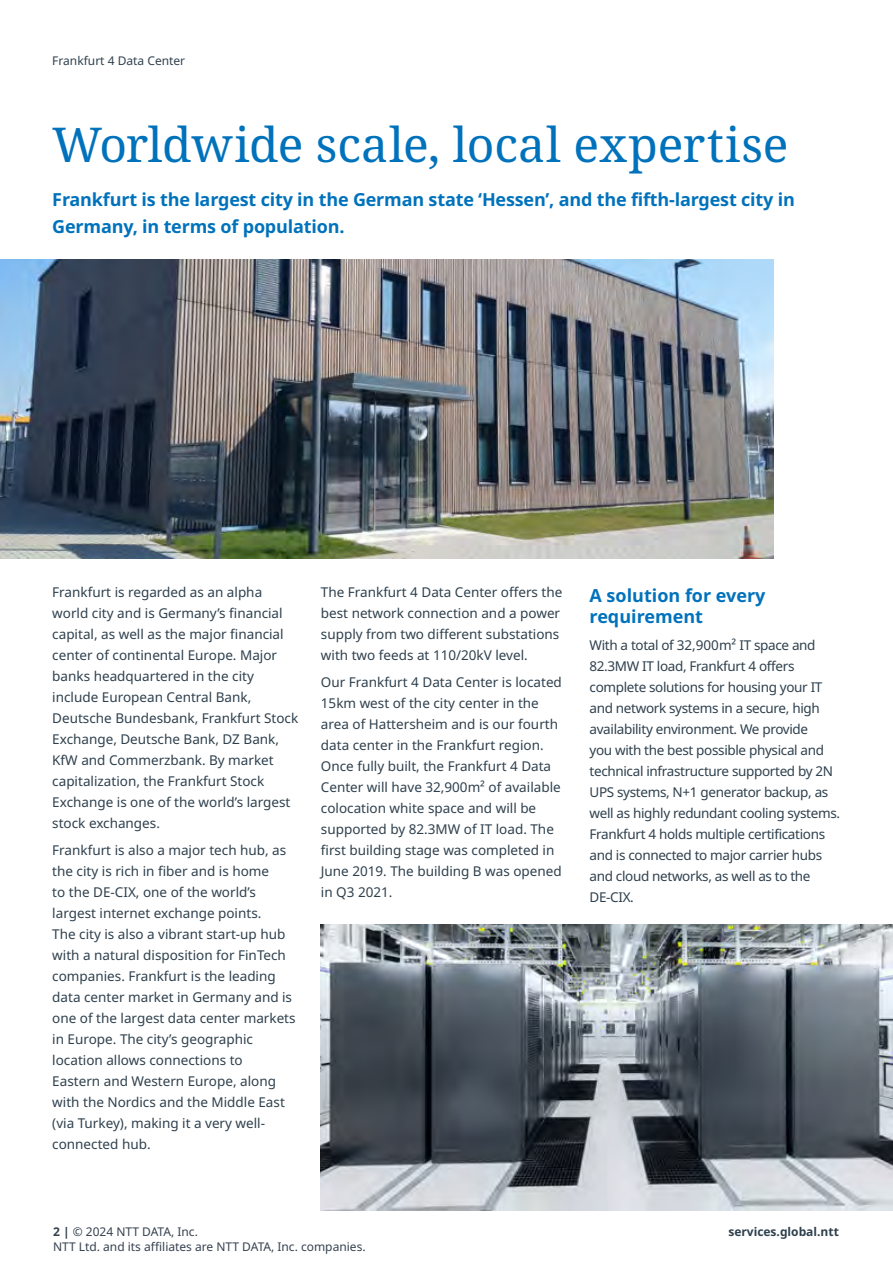
<style>
.page{position:relative;width:893px;height:1263px;background:#fff}
.page>*{position:absolute;margin:0;border:0;box-sizing:border-box;transform-origin:0 0}
.t1{font:48px "Noto Serif";letter-spacing:-.005em;color:#0072bc}
.t2{font:700 18px/21px "Noto Sans";letter-spacing:-.01em;color:#0072bc}
.t3{font:13.5px/21px "Noto Sans";color:#2e404d}
.t4{font:13.5px/21px "Noto Sans";letter-spacing:-.025em;color:#2e404d}
.t5{font:12px/15px "Noto Sans";color:#35414f}
.t6{font:12px "Noto Sans";color:#2f404d}
.t7{font:700 12px "Noto Sans";color:#2e404d}
.s1{font-weight:700}
</style>
<div class="page">
<img style="left:0;top:259px;width:773px;height:300px">
<img style="left:321px;top:925px;width:572px;height:286px">
<p class="t6" style="left:52px;top:52px;width:134px">Frankfurt 4 Data Center</p>
<h1 class="t1" style="left:52px;top:112px;width:738px">Worldwide scale, local expertise</h1>
<h2 class="t2" style="left:52px;top:186px;width:744px;line-height:27px">Frankfurt is the largest city in the German state ‘Hessen’, and the fifth-largest city in<br>Germany, in terms of population.</h2>
<p class="t3" style="left:52px;top:582px;width:248px">Frankfurt is regarded as an alpha world city and is Germany’s financial capital, as well as the major financial center of continental Europe. Major banks headquartered in the city include European Central Bank, Deutsche Bundesbank, Frankfurt Stock Exchange, Deutsche Bank, DZ Bank, KfW and Commerzbank. By market capitalization, the Frankfurt Stock Exchange is one of the world’s largest stock exchanges.</p>
<p class="t3" style="left:52px;top:840px;width:245px">Frankfurt is also a major tech hub, as the city is rich in fiber and is home<br>to the DE-CIX, one of the world’s largest internet exchange points.<br>The city is also a vibrant start-up hub with a natural disposition for FinTech companies. Frankfurt is the leading data center market in Germany and is one of the largest data center markets in Europe. The city’s geographic location allows connections to<br>Eastern and Western Europe, along with the Nordics and the Middle East (via Turkey), making it a very well&shy;connected hub.</p>
<p class="t3" style="left:321px;top:582px;width:243px">The Frankfurt 4 Data Center offers the best network connection and a power supply from two different substations with two feeds at 110/20kV level.</p>
<p class="t3" style="left:321px;top:672px;width:242px">Our Frankfurt 4 Data Center is located 15km west of the city center in the area of Hattersheim and is our fourth data center in the Frankfurt region.<br>Once fully built, the Frankfurt 4 Data Center will have 32,900m² of available colocation white space and will be supported by 82.3MW of IT load. The first building stage was completed in June 2019. The building B was opened in Q3 2021.</p>
<h2 class="t2" style="left:589px;top:585px;width:177px">A solution for every requirement</h2>
<p class="t4" style="left:589px;top:635px;width:252px">With a total of 32,900m² IT space and 82.3MW IT load, Frankfurt 4 offers complete solutions for housing your IT and network systems in a secure, high availability environment. We provide<br>you with the best possible physical and technical infrastructure supported by 2N UPS systems, N+1 generator backup, as well as highly redundant cooling systems.<br>Frankfurt 4 holds multiple certifications and is connected to major carrier hubs and cloud networks, as well as to the DE-CIX.</p>
<p class="t5" style="left:53px;top:1225px;width:314px"><span class="s1">2 |</span> © 2024 NTT DATA, Inc.<br>NTT Ltd. and its affiliates are NTT DATA, Inc. companies.</p>
<p class="t7" style="left:728px;top:1223px;width:112px">services.global.ntt</p>
</div>
